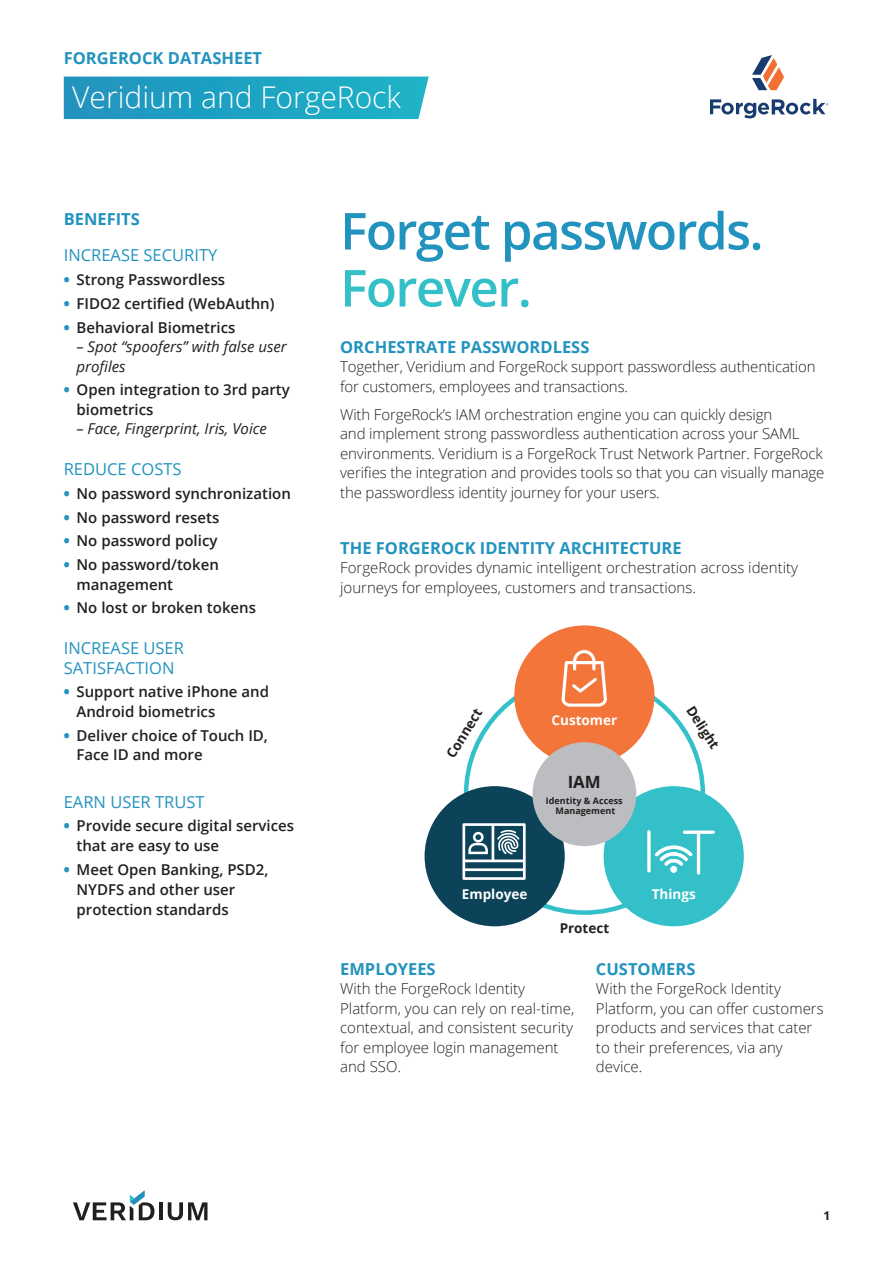
<style>
.page{position:relative;width:893px;height:1263px;background:#fff}
.page>*{position:absolute;margin:0;border:0;box-sizing:border-box;transform-origin:0 0}
.t1{font:600 51px "Open Sans";letter-spacing:-.03em;color:#2293be}
.t2{font:600 51px "Open Sans";letter-spacing:-.03em;color:#33c0c9}
.t3{font:300 30px "Open Sans";color:#fff}
.t4{font:700 16.8px "Open Sans";color:#231f20}
.t5{font:700 16.5px "Open Sans";color:#2293be}
.t6{font:16.5px/19.5px "Open Sans";color:#2293be}
.t7{font:300 15px/19.5px "Open Sans";letter-spacing:-.01em;color:#231f20}
.t8{font:600 15px/19.5px "Open Sans";color:#231f20}
.t9{font:italic 15px/19.5px "Open Sans";color:#231f20}
.t10{font:700 13.5px "Open Sans";color:#fff}
.t11{font:700 13.5px "Open Sans";color:#231f20}
.t12{font:700 12px "Open Sans";color:#231f20}
.t13{font:700 9px/10.8px "Open Sans";color:#231f20;text-align:center}
.s1{font-weight:800;color:#2293be}
</style>
<div class="page">
<div style="left:604px;top:786px;width:140px;height:140px;background:#33c0c9;border-radius:50%"></div>
<div style="left:514px;top:625px;width:140px;height:141px;background:#f3753a;border-radius:50%"></div>
<div style="left:425px;top:786px;width:140px;height:140px;background:#0c4358;border-radius:50%"></div>
<svg style="left:647px;top:832px;width:4px;height:39px"></svg>
<hr style="left:697px;top:834px;width:3px;height:39px;background:#fff">
<svg style="left:684px;top:830px;width:29px;height:4px"></svg>
<svg style="left:655px;top:846px;width:38px;height:27px"></svg>
<div style="left:670px;top:866px;width:7px;height:7px;background:#fff;border-radius:50%"></div>
<svg style="left:462px;top:823px;width:64px;height:57px"></svg>
<div style="left:532px;top:742px;width:104px;height:104px;background:#bcbdc0;border-radius:50%"></div>
<svg style="left:561px;top:650px;width:46px;height:57px"></svg>
<svg style="left:710px;top:99px;width:118px;height:19px"></svg>
<svg style="left:752px;top:55px;width:32px;height:35px"></svg>
<svg style="left:64px;top:77px;width:365px;height:42px;background:#21a3c3"></svg>
<hr style="left:159px;top:1202px;width:4px;height:18px;background:#231f20">
<svg style="left:168px;top:1202px;width:39px;height:18px"></svg>
<svg style="left:73px;top:1190px;width:81px;height:30px"></svg>
<p class="t5" style="left:64px;top:46px;width:200px">FORGEROCK DATASHEET</p>
<h2 class="t3" style="left:72px;top:77px;width:330px">Veridium and ForgeRock</h2>
<p class="t5" style="left:64px;top:208px;width:78px">BENEFITS</p>
<p class="t6" style="left:64px;top:245px;width:155px">INCREASE SECURITY</p>
<p class="t8" style="left:64px;top:269px;width:163px"><span class="s1">•</span> Strong Passwordless</p>
<p class="t8" style="left:64px;top:293px;width:212px"><span class="s1">•</span> FIDO2 certified (WebAuthn)</p>
<p class="t8" style="left:64px;top:317px;width:173px"><span class="s1">•</span> Behavioral Biometrics</p>
<p class="t9" style="left:77px;top:336px;width:212px">– Spot “spoofers” with false user profiles</p>
<p class="t8" style="left:77px;top:380px;width:215px;text-indent:-13px"><span class="s1">•</span> Open integration to 3rd party biometrics</p>
<p class="t9" style="left:77px;top:419px;width:192px">– Face, Fingerprint, Iris, Voice</p>
<p class="t6" style="left:64px;top:459px;width:119px">REDUCE COSTS</p>
<p class="t8" style="left:64px;top:483px;width:229px"><span class="s1">•</span> No password synchronization</p>
<p class="t8" style="left:64px;top:507px;width:157px"><span class="s1">•</span> No password resets</p>
<p class="t8" style="left:64px;top:531px;width:155px"><span class="s1">•</span> No password policy</p>
<p class="t8" style="left:77px;top:554px;width:144px;text-indent:-13px"><span class="s1">•</span> No password/token management</p>
<p class="t8" style="left:64px;top:598px;width:194px"><span class="s1">•</span> No lost or broken tokens</p>
<p class="t6" style="left:64px;top:638px;width:122px">INCREASE USER<br>SATISFACTION</p>
<p class="t8" style="left:77px;top:682px;width:194px;text-indent:-13px"><span class="s1">•</span> Support native iPhone and<br>Android biometrics</p>
<p class="t8" style="left:77px;top:725px;width:193px;text-indent:-13px"><span class="s1">•</span> Deliver choice of Touch ID,<br>Face ID and more</p>
<p class="t6" style="left:64px;top:791px;width:142px">EARN USER TRUST</p>
<p class="t8" style="left:77px;top:816px;width:219px;text-indent:-13px"><span class="s1">•</span> Provide secure digital services that are easy to use</p>
<p class="t8" style="left:77px;top:859px;width:193px;line-height:20.2px;text-indent:-13px"><span class="s1">•</span> Meet Open Banking, PSD2,<br>NYDFS and other user protection standards</p>
<h1 class="t1" style="left:340px;top:196px;width:425px">Forget passwords.</h1>
<h1 class="t2" style="left:340px;top:253px;width:193px">Forever.</h1>
<p class="t5" style="left:340px;top:335px;width:251px">ORCHESTRATE PASSWORDLESS</p>
<p class="t7" style="left:340px;top:357px;width:477px">Together, Veridium and ForgeRock support passwordless authentication for customers, employees and transactions.</p>
<p class="t7" style="left:340px;top:404px;width:486px">With ForgeRock’s IAM orchestration engine you can quickly design<br>and implement strong passwordless authentication across your SAML environments. Veridium is a ForgeRock Trust Network Partner. ForgeRock verifies the integration and provides tools so that you can visually manage the passwordless identity journey for your users.</p>
<p class="t5" style="left:340px;top:536px;width:343px">THE FORGEROCK IDENTITY ARCHITECTURE</p>
<p class="t7" style="left:340px;top:558px;width:459px">ForgeRock provides dynamic intelligent orchestration across identity journeys for employees, customers and transactions.</p>
<p class="t11" style="left:441px;top:752px;width:57px;rotate:-58deg">Connect</p>
<p class="t10" style="left:552px;top:710px;width:67px">Customer</p>
<p class="t4" style="left:568px;top:770px;width:35px">IAM</p>
<p class="t13" style="left:546px;top:795px;width:78px">Identity &amp; Access<br>Management</p>
<p class="t10" style="left:462px;top:884px;width:67px">Employee</p>
<p class="t11" style="left:560px;top:919px;width:51px">Protect</p>
<p class="t11" style="left:698px;top:702px;width:50px;rotate:57deg">Delight</p>
<p class="t10" style="left:652px;top:884px;width:46px">Things</p>
<p class="t5" style="left:340px;top:957px;width:97px">EMPLOYEES</p>
<p class="t7" style="left:340px;top:979px;width:236px">With the ForgeRock Identity<br>Platform, you can rely on real-time, contextual, and consistent security for employee login management and SSO.</p>
<p class="t5" style="left:596px;top:957px;width:101px">CUSTOMERS</p>
<p class="t7" style="left:596px;top:979px;width:229px">With the ForgeRock Identity<br>Platform, you can offer customers products and services that cater to their preferences, via any device.</p>
<p class="t12" style="left:824px;top:1207px;width:8px">1</p>
</div>
